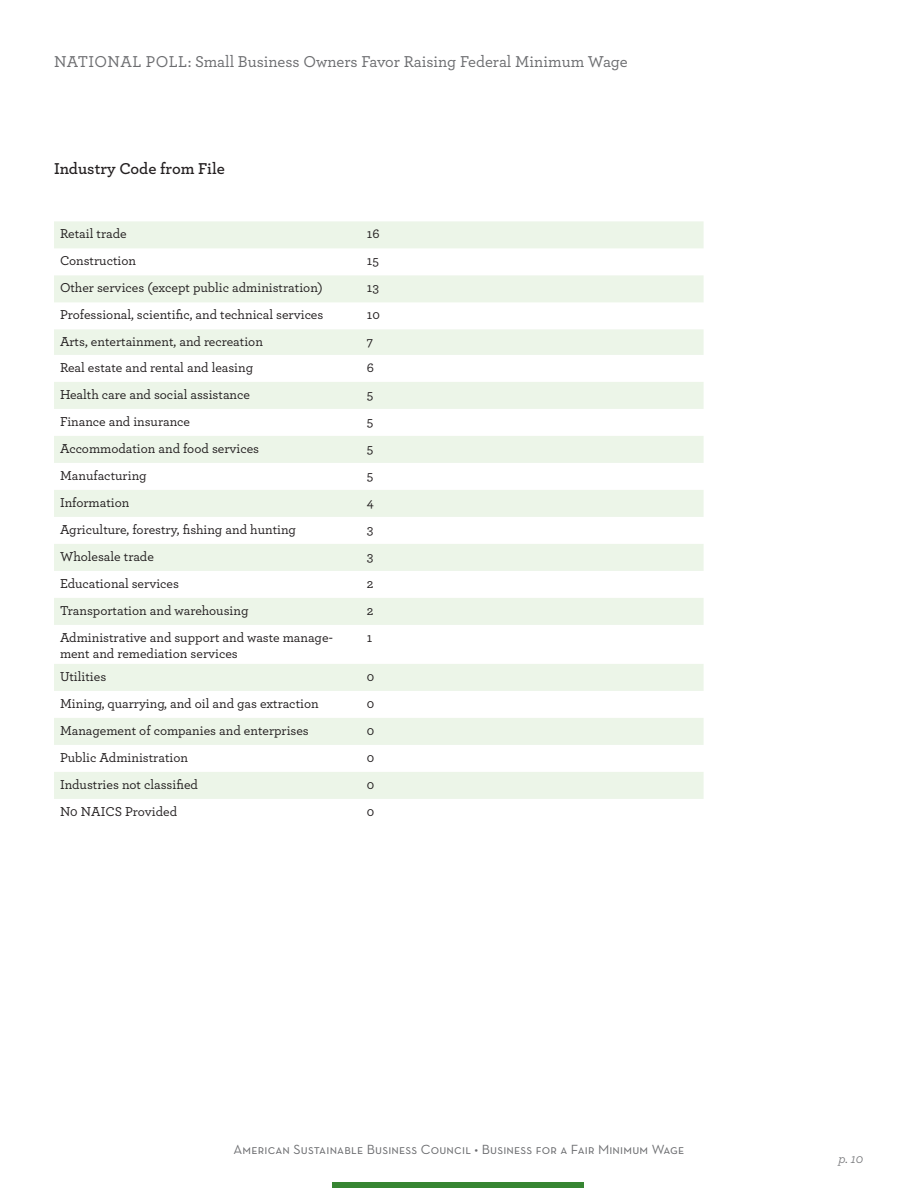
<style>
.page{position:relative;width:918px;height:1188px;background:#fff}
.page>*{position:absolute;margin:0;border:0;box-sizing:border-box;transform-origin:0 0}
.subhead2_space_befor{font:500 16.5px "Archer";color:#6c6d70}
.t1{font:600 16.5px "Archer";color:#231f20}
.t2{font:500 13.5px/16.2px "Archer";color:#231f20}
.t3{font:13.5px "Neutra Text Book SC";letter-spacing:.015em;color:#6c6d70}
.subhead2_space_befor-2{font:italic 13.5px "Archer";color:#6c6d70}
</style>
<div class="page">
<svg style="left:54px;top:221px;width:650px;height:578px;fill:#edf5ea"></svg>
<div style="left:332px;top:1182px;width:252px;height:6px;background:#368532"></div>
<p class="subhead2_space_befor" style="left:54px;top:50px;width:575px">NATIONAL POLL: Small Business Owners Favor Raising Federal Minimum Wage</p>
<p class="t1" style="left:54px;top:156px;width:173px">Industry Code from File</p>
<p class="t2" style="left:60px;top:225px;width:68px">Retail trade</p>
<p class="t2" style="left:367px;top:225px;width:14px">16</p>
<p class="t2" style="left:60px;top:252px;width:78px">Construction</p>
<p class="t2" style="left:367px;top:252px;width:14px">15</p>
<p class="t2" style="left:60px;top:279px;width:264px">Other services (except public administration)</p>
<p class="t2" style="left:367px;top:279px;width:14px">13</p>
<p class="t2" style="left:60px;top:306px;width:265px">Professional, scientific, and technical services</p>
<p class="t2" style="left:367px;top:306px;width:15px">10</p>
<p class="t2" style="left:60px;top:333px;width:205px">Arts, entertainment, and recreation</p>
<p class="t2" style="left:367px;top:333px;width:8px">7</p>
<p class="t2" style="left:60px;top:358px;width:195px">Real estate and rental and leasing</p>
<p class="t2" style="left:367px;top:358px;width:9px">6</p>
<p class="t2" style="left:60px;top:385px;width:191px">Health care and social assistance</p>
<p class="t2" style="left:367px;top:385px;width:8px">5</p>
<p class="t2" style="left:60px;top:412px;width:132px">Finance and insurance</p>
<p class="t2" style="left:367px;top:412px;width:8px">5</p>
<p class="t2" style="left:60px;top:439px;width:201px">Accommodation and food services</p>
<p class="t2" style="left:367px;top:439px;width:8px">5</p>
<p class="t2" style="left:60px;top:466px;width:88px">Manufacturing</p>
<p class="t2" style="left:367px;top:466px;width:8px">5</p>
<p class="t2" style="left:60px;top:493px;width:71px">Information</p>
<p class="t2" style="left:367px;top:493px;width:8px">4</p>
<p class="t2" style="left:60px;top:520px;width:238px">Agriculture, forestry, fishing and hunting</p>
<p class="t2" style="left:367px;top:520px;width:8px">3</p>
<p class="t2" style="left:60px;top:547px;width:95px">Wholesale trade</p>
<p class="t2" style="left:367px;top:547px;width:8px">3</p>
<p class="t2" style="left:60px;top:574px;width:121px">Educational services</p>
<p class="t2" style="left:367px;top:574px;width:8px">2</p>
<p class="t2" style="left:60px;top:601px;width:190px">Transportation and warehousing</p>
<p class="t2" style="left:367px;top:601px;width:8px">2</p>
<p class="t2" style="left:60px;top:628px;width:274px">Administrative and support and waste manage&shy;ment and remediation services</p>
<p class="t2" style="left:367px;top:628px;width:7px">1</p>
<p class="t2" style="left:60px;top:667px;width:48px">Utilities</p>
<p class="t2" style="left:367px;top:667px;width:9px">0</p>
<p class="t2" style="left:60px;top:694px;width:260px">Mining, quarrying, and oil and gas extraction</p>
<p class="t2" style="left:367px;top:694px;width:9px">0</p>
<p class="t2" style="left:60px;top:721px;width:250px">Management of companies and enterprises</p>
<p class="t2" style="left:367px;top:721px;width:9px">0</p>
<p class="t2" style="left:60px;top:748px;width:130px">Public Administration</p>
<p class="t2" style="left:367px;top:748px;width:9px">0</p>
<p class="t2" style="left:60px;top:775px;width:140px">Industries not classified</p>
<p class="t2" style="left:367px;top:775px;width:9px">0</p>
<p class="t2" style="left:60px;top:802px;width:119px">N0 NAICS Provided</p>
<p class="t2" style="left:367px;top:802px;width:9px">0</p>
<p class="t3" style="left:233px;top:1141px;width:452px">American Sustainable Business Council • Business for a Fair Minimum Wage</p>
<p class="subhead2_space_befor-2" style="left:838px;top:1149px;width:26px">p. 10</p>
</div>
